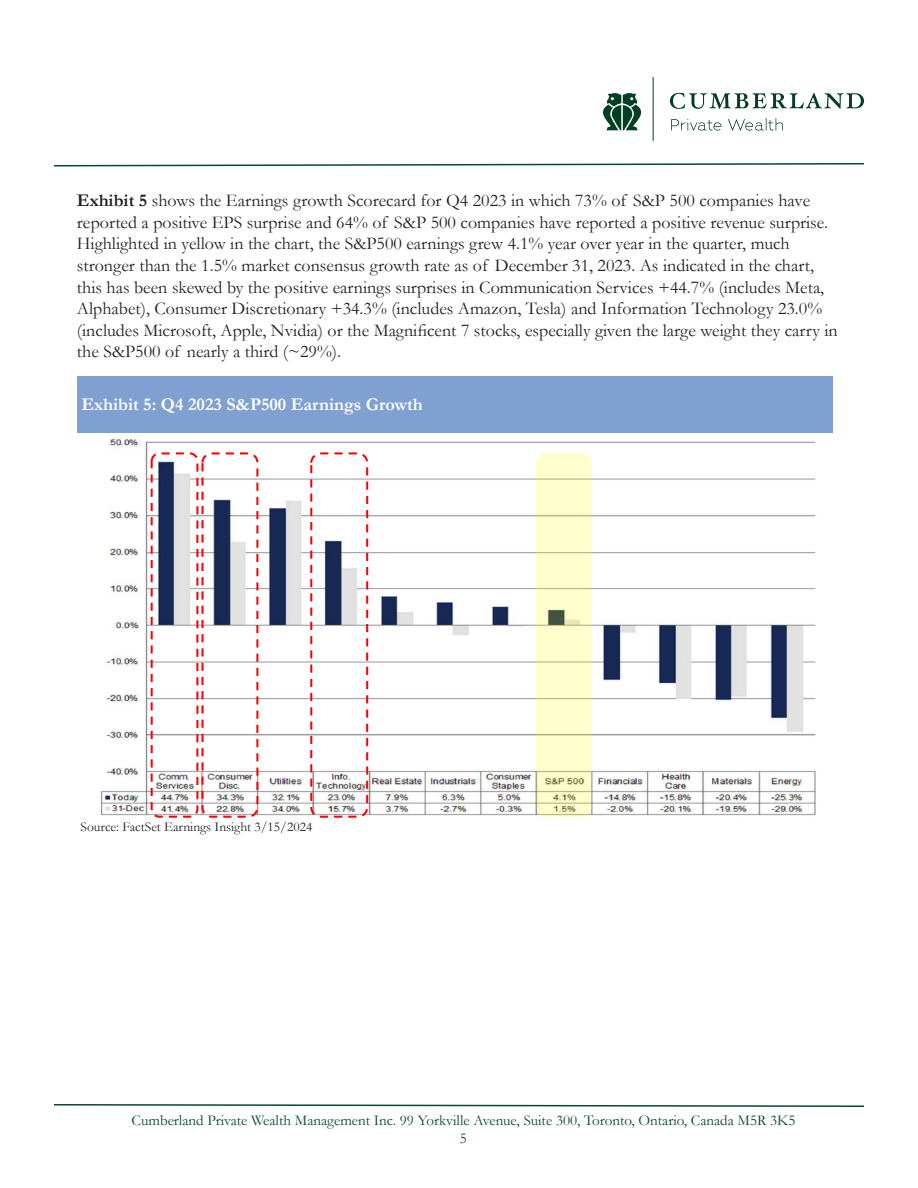
<style>
.page{position:relative;width:918px;height:1188px;background:#fff}
.page>*{position:absolute;margin:0;border:0;box-sizing:border-box;transform-origin:0 0}
.t1{font:18px/21.6px "Garamond";color:#231f20}
.t2{font:700 18px "Garamond";color:#fff}
.t3{font:15px/18px "Garamond";color:#06492b;text-align:center}
.t4{font:13.5px "Garamond";color:#231f20}
.s1{font-weight:700}
</style>
<div class="page">
<svg style="left:54px;top:1104px;width:810px;height:3px"></svg>
<svg style="left:54px;top:163px;width:810px;height:4px"></svg>
<svg style="left:670px;top:93px;width:194px;height:16px"></svg>
<hr style="left:653px;top:77px;width:1px;height:64px;background:#013f22">
<svg style="left:603px;top:93px;width:38px;height:37px"></svg>
<svg style="left:671px;top:118px;width:112px;height:13px"></svg>
<img style="left:100px;top:438px;width:716px;height:379px">
<div style="left:151px;top:452px;width:47px;height:365px;border:2px dashed #f00;border-radius:8px"></div>
<div style="left:310px;top:452px;width:58px;height:365px;border:2px dashed #f00;border-radius:9px"></div>
<div style="left:201px;top:452px;width:57px;height:365px;border:2px dashed #f00;border-radius:9px"></div>
<div style="left:536px;top:453px;width:56px;height:364px;background:#ff0;border-radius:9px;opacity:.2"></div>
<div style="left:77px;top:376px;width:756px;height:57px;background:#7fa0d0"></div>
<p class="t1" style="left:77px;top:189px;width:762px"><span class="s1">Exhibit 5</span> shows the Earnings growth Scorecard for Q4 2023 in which 73% of S&amp;P 500 companies have reported a positive EPS surprise and 64% of S&amp;P 500 companies have reported a positive revenue surprise.<br>Highlighted in yellow in the chart, the S&amp;P500 earnings grew 4.1% year over year in the quarter, much stronger than the 1.5% market consensus growth rate as of December 31, 2023. As indicated in the chart, this has been skewed by the positive earnings surprises in Communication Services +44.7% (includes Meta, Alphabet), Consumer Discretionary +34.3% (includes Amazon, Tesla) and Information Technology 23.0% (includes Microsoft, Apple, Nvidia) or the Magnificent 7 stocks, especially given the large weight they carry in the S&amp;P500 of nearly a third (~29%).</p>
<p class="t2" style="left:81px;top:392px;width:343px">Exhibit 5: Q4 2023 S&amp;P500 Earnings Growth</p>
<p class="t4" style="left:81px;top:818px;width:233px">Source: FactSet Earnings Insight 3/15/2024</p>
<p class="t3" style="left:132px;top:1111px;width:665px">Cumberland Private Wealth Management Inc. 99 Yorkville Avenue, Suite 300, Toronto, Ontario, Canada M5R 3K5<br>5</p>
</div>
